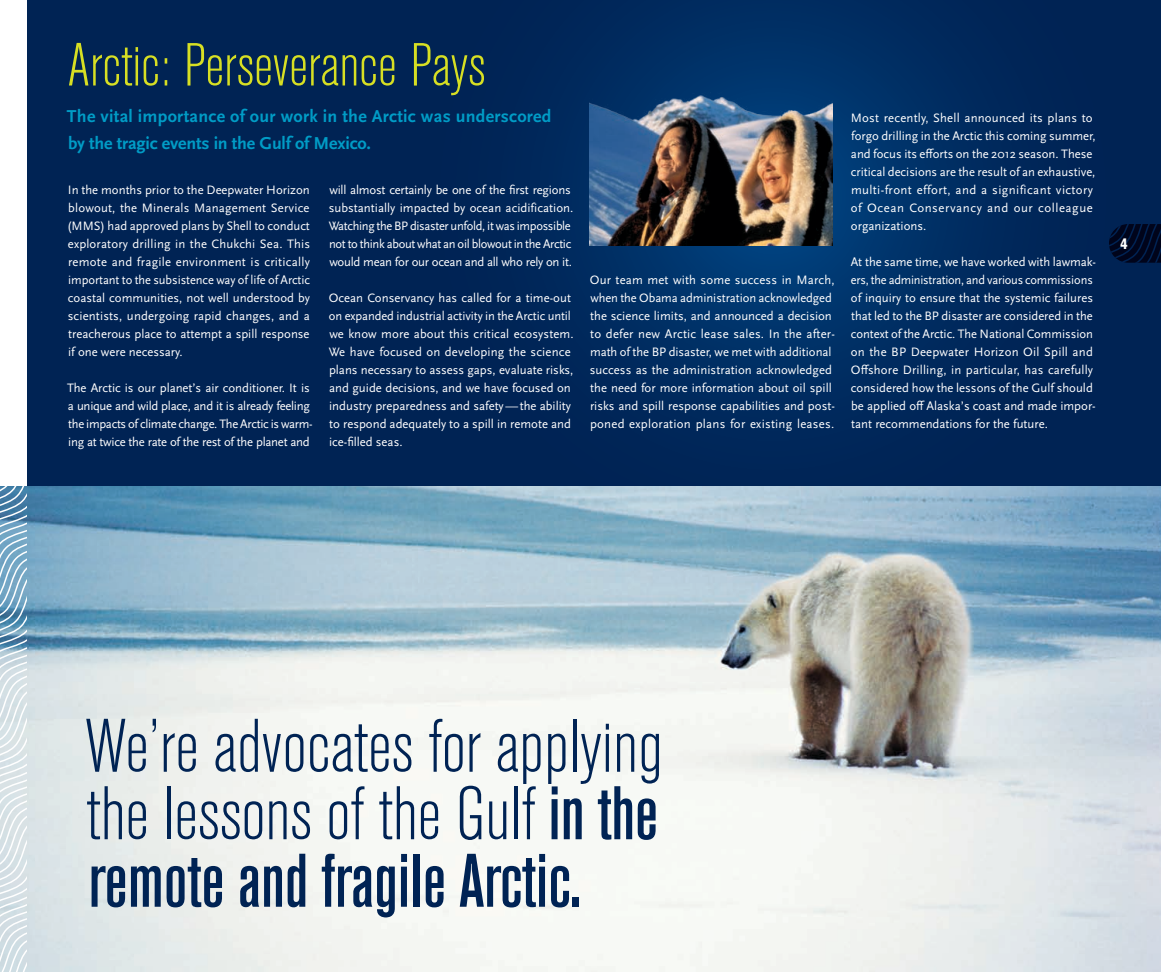
<style>
.page{position:relative;width:1161px;height:972px;background:#fff}
.page>*{position:absolute;margin:0;border:0;box-sizing:border-box;transform-origin:0 0}
.t1{font:300 condensed 75px/67.5px "Akzidenz Grotesk BE";color:#002354;text-align:justify}
.t2{font:300 condensed 60px "Akzidenz Grotesk BE";color:#d7df23}
.t3{font:700 18px/27px "Scala Sans OT";letter-spacing:.015em;color:#009cc6}
.t4{font:800 condensed 15px "Akzidenz Grotesk BE";color:#fff}
.t5{font:12.75px/18px "Scala Sans OT";color:#fff}
.t6{font:12.75px/18px "Scala Sans OT";letter-spacing:-.02em;color:#fff}
.s1{font-weight:500}
</style>
<div class="page">
<img style="left:28px;top:486px;width:1133px;height:486px">
<svg style="left:27px;top:0;width:1134px;height:486px;background:#002659"></svg>
<svg style="left:1109px;top:224px;width:52px;height:39px;background:#000c2b"></svg>
<svg style="left:0;top:486px;width:28px;height:486px"></svg>
<img style="left:590px;top:75px;width:242px;height:171px">
<h2 class="t2" style="left:68px;top:33px;width:420px">Arctic: Perseverance Pays</h2>
<h3 class="t3" style="left:67px;top:102px;width:486px">The vital importance of our work in the Arctic was underscored by the tragic events in the Gulf of Mexico.</h3>
<p class="t5" style="left:67px;top:181px;width:245px;text-align:justify">In the months prior to the Deepwater Horizon blowout, the Minerals Management Service (MMS) had approved plans by Shell to conduct exploratory drilling in the Chukchi Sea. This remote and fragile environment is critically important to the subsistence way of life of Arctic coastal communities, not well understood by scientists, undergoing rapid changes, and a treacherous place to attempt a spill response if one were necessary.</p>
<p class="t6" style="left:67px;top:379px;width:247px">The Arctic is our planet’s air conditioner. It is a unique and wild place, and it is already feeling the impacts of climate change. The Arctic is warm&shy;ing at twice the rate of the rest of the planet and</p>
<p class="t6" style="left:329px;top:181px;width:246px">will almost certainly be one of the first regions substantially impacted by ocean acidification.<br>Watching the BP disaster unfold, it was impossible not to think about what an oil blowout in the Arctic would mean for our ocean and all who rely on it.</p>
<p class="t5" style="left:329px;top:289px;width:246px">Ocean Conservancy has called for a time-out on expanded industrial activity in the Arctic until we know more about this critical ecosystem.<br>We have focused on developing the science plans necessary to assess gaps, evaluate risks, and guide decisions, and we have focused on industry preparedness and safety—the ability to respond adequately to a spill in remote and ice-filled seas.</p>
<p class="t5" style="left:590px;top:271px;width:247px">Our team met with some success in March, when the Obama administration acknowledged the science limits, and announced a decision to defer new Arctic lease sales. In the after&shy;math of the BP disaster, we met with additional success as the administration acknowledged the need for more information about oil spill risks and spill response capabilities and post&shy;poned exploration plans for existing leases.</p>
<p class="t5" style="left:851px;top:109px;width:246px">Most recently, Shell announced its plans to forgo drilling in the Arctic this coming summer, and focus its efforts on the 2012 season. These critical decisions are the result of an exhaustive, multi-front effort, and a significant victory of Ocean Conservancy and our colleague organizations.</p>
<p class="t5" style="left:851px;top:253px;width:247px">At the same time, we have worked with lawmak&shy;ers, the administration, and various commissions of inquiry to ensure that the systemic failures that led to the BP disaster are considered in the context of the Arctic. The National Commission on the BP Deepwater Horizon Oil Spill and Offshore Drilling, in particular, has carefully considered how the lessons of the Gulf should be applied off Alaska’s coast and made impor&shy;tant recommendations for the future.</p>
<p class="t4" style="left:1120px;top:235px;width:9px">4</p>
<h1 class="t1" style="left:85px;top:714px;width:580px">We’re advocates for applying the lessons of the Gulf <span class="s1">in the remote and fragile Arctic.</span></h1>
</div>
